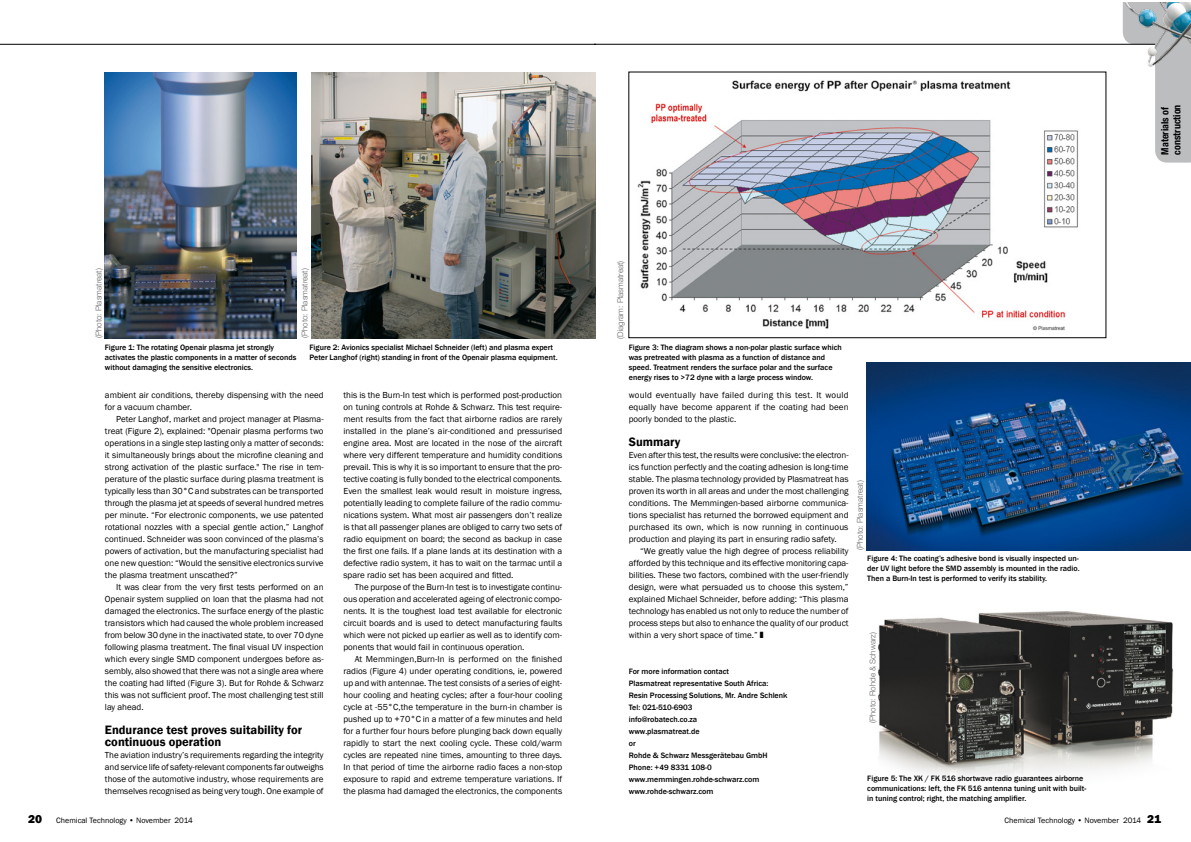
<style>
.page{position:relative;width:1191px;height:842px;background:#fff}
.page>*{position:absolute;margin:0;border:0;box-sizing:border-box;transform-origin:0 0}
.t1{font:600 12.5px/12px "Franklin Gothic";color:#000}
.t2{font:700 condensed 10px/12px "Helvetica Neue LT Std";color:#000}
.t3{font:9px/12px "Franklin Gothic";color:#000;text-align:justify}
.t4{font:500 8px/10px "Franklin Gothic";color:#000}
.t5{font:300 8px "Helvetica Neue LT Std";color:#646567}
.t6{font:8px "Franklin Gothic";color:#000}
.s1{font-weight:800;font-size:12px}
</style>
<div class="page">
<img style="left:105px;top:72px;width:191px;height:266px">
<img style="left:311px;top:72px;width:284px;height:266px">
<hr style="left:0;top:44px;width:595px;height:1px;background:#000">
<img style="left:595px;top:72px;width:1px;height:266px">
<img style="left:637px;top:80px;width:441px;height:251px">
<div style="left:628px;top:72px;width:478px;height:266px;border:1px solid #000"></div>
<img style="left:866px;top:362px;width:324px;height:188px">
<img style="left:878px;top:611px;width:296px;height:166px">
<svg style="left:1122px;top:2px;width:68px;height:161px"></svg>
<img style="left:1125px;top:2px;width:65px;height:64px">
<hr style="left:595px;top:44px;width:560px;height:1px;background:#000">
<p class="t5" style="left:94px;top:338px;width:71px;rotate:-90deg">(Photo: Plasmatreat)</p>
<p class="t5" style="left:300px;top:338px;width:71px;rotate:-90deg">(Photo: Plasmatreat)</p>
<p class="t4" style="left:105px;top:342px;width:193px">Figure 1: The rotating Openair plasma jet strongly activates the plastic components in a matter of seconds without damaging the sensitive electronics.</p>
<p class="t4" style="left:309px;top:343px;width:249px">Figure 2: Avionics specialist Michael Schneider (left) and plasma expert<br>Peter Langhof (right) standing in front of the Openair plasma equipment.</p>
<p class="t3" style="left:105px;top:389px;width:220px">ambient air conditions, thereby dispensing with the need for a vacuum chamber.</p>
<p class="t3" style="left:105px;top:413px;width:220px;text-indent:11px">Peter Langhof, market and project manager at Plasma&shy;treat (Figure 2), explained: "Openair plasma performs two operations in a single step lasting only a matter of seconds: it simultaneously brings about the microfine cleaning and strong activation of the plastic surface." The rise in tem&shy;perature of the plastic surface during plasma treatment is typically less than 30°C and substrates can be transported through the plasma jet at speeds of several hundred metres per minute. “For electronic components, we use patented rotational nozzles with a special gentle action,” Langhof continued. Schneider was soon convinced of the plasma’s powers of activation, but the manufacturing specialist had one new question: “Would the sensitive electronics survive the plasma treatment unscathed?”</p>
<p class="t3" style="left:105px;top:581px;width:220px;text-indent:11px">It was clear from the very first tests performed on an Openair system supplied on loan that the plasma had not damaged the electronics. The surface energy of the plastic transistors which had caused the whole problem increased from below 30 dyne in the inactivated state, to over 70 dyne following plasma treatment. The final visual UV inspection which every single SMD component undergoes before as&shy;sembly, also showed that there was not a single area where the coating had lifted (Figure 3). But for Rohde &amp; Schwarz this was not sufficient proof. The most challenging test still lay ahead.</p>
<h1 class="t1" style="left:105px;top:724px;width:199px">Endurance test proves suitability for continuous operation</h1>
<p class="t3" style="left:105px;top:749px;width:220px">The aviation industry’s requirements regarding the integrity and service life of safety-relevant components far outweighs those of the automotive industry, whose requirements are themselves recognised as being very tough. One example of</p>
<p class="t6" style="left:28px;top:816px;width:166px"><span class="s1">20</span> Chemical Technology • November 2014</p>
<p class="t3" style="left:343px;top:389px;width:220px">this is the Burn-In test which is performed post-production on tuning controls at Rohde &amp; Schwarz. This test require&shy;ment results from the fact that airborne radios are rarely installed in the plane’s air-conditioned and pressurised engine area. Most are located in the nose of the aircraft where very different temperature and humidity conditions prevail. This is why it is so important to ensure that the pro&shy;tective coating is fully bonded to the electrical components.<br>Even the smallest leak would result in moisture ingress, potentially leading to complete failure of the radio commu&shy;nications system. What most air passengers don’t realize is that all passenger planes are obliged to carry two sets of radio equipment on board; the second as backup in case the first one fails. If a plane lands at its destination with a defective radio system, it has to wait on the tarmac until a spare radio set has been acquired and fitted.</p>
<p class="t3" style="left:343px;top:581px;width:220px;text-indent:11px">The purpose of the Burn-In test is to investigate continu&shy;ous operation and accelerated ageing of electronic compo&shy;nents. It is the toughest load test available for electronic circuit boards and is used to detect manufacturing faults which were not picked up earlier as well as to identify com&shy;ponents that would fail in continuous operation.</p>
<p class="t3" style="left:343px;top:653px;width:220px;text-indent:11px">At Memmingen,Burn-In is performed on the finished radios (Figure 4) under operating conditions, ie, powered up and with antennae. The test consists of a series of eight&shy;hour cooling and heating cycles; after a four-hour cooling cycle at -55°C,the temperature in the burn-in chamber is pushed up to +70°C in a matter of a few minutes and held for a further four hours before plunging back down equally rapidly to start the next cooling cycle. These cold/warm cycles are repeated nine times, amounting to three days.<br>In that period of time the airborne radio faces a non-stop exposure to rapid and extreme temperature variations. If the plasma had damaged the electronics, the components</p>
<p class="t2" style="left:1158px;top:154px;width:51px;rotate:-90deg">Materials of construction</p>
<p class="t5" style="left:615px;top:339px;width:79px;rotate:-90deg">(Diagram: Plasmatreat)</p>
<p class="t4" style="left:629px;top:342px;width:214px">Figure 3: The diagram shows a non-polar plastic surface which was pretreated with plasma as a function of distance and speed. Treatment renders the surface polar and the surface energy rises to &gt;72 dyne with a large process window.</p>
<p class="t3" style="left:629px;top:389px;width:221px">would eventually have failed during this test. It would equally have become apparent if the coating had been poorly bonded to the plastic.</p>
<h1 class="t1" style="left:629px;top:436px;width:53px">Summary</h1>
<p class="t3" style="left:629px;top:449px;width:221px">Even after this test, the results were conclusive: the electron&shy;ics function perfectly and the coating adhesion is long-time stable. The plasma technology provided by Plasmatreat has proven its worth in all areas and under the most challenging conditions. The Memmingen-based airborne communica&shy;tions specialist has returned the borrowed equipment and purchased its own, which is now running in continuous production and playing its part in ensuring radio safety.</p>
<p class="t3" style="left:629px;top:545px;width:221px;text-indent:11px">“We greatly value the high degree of process reliability afforded by this technique and its effective monitoring capa&shy;bilities. These two factors, combined with the user-friendly design, were what persuaded us to choose this system,” explained Michael Schneider, before adding: “This plasma technology has enabled us not only to reduce the number of process steps but also to enhance the quality of our product within a very short space of time.”</p>
<p class="t4" style="left:629px;top:666px;width:160px;line-height:12px">For more information contact<br>Plasmatreat representative South Africa:<br>Resin Processing Solutions, Mr. Andre Schlenk<br>Tel: 021-510-6903<br>info@robatech.co.za<br>www.plasmatreat.de<br>or<br>Rohde &amp; Schwarz Messgerätebau GmbH<br>Phone: +49 8331 108-0 www.memmingen.rohde-schwarz.com www.rohde-schwarz.com</p>
<p class="t5" style="left:855px;top:550px;width:71px;rotate:-90deg">(Photo: Plasmatreat)</p>
<p class="t4" style="left:867px;top:554px;width:214px">Figure 4: The coating’s adhesive bond is visually inspected un&shy;der UV light before the SMD assembly is mounted in the radio.<br>Then a Burn-In test is performed to verify its stability.</p>
<p class="t5" style="left:868px;top:723px;width:92px;rotate:-90deg">(Photo: Rohde &amp; Schwarz)</p>
<p class="t4" style="left:867px;top:773px;width:221px">Figure 5: The XK / FK 516 shortwave radio guarantees airborne communications: left, the FK 516 antenna tuning unit with built&shy;in tuning control; right, the matching amplifier.</p>
<p class="t6" style="left:1004px;top:816px;width:158px">Chemical Technology • November 2014 <span class="s1">21</span></p>
</div>
